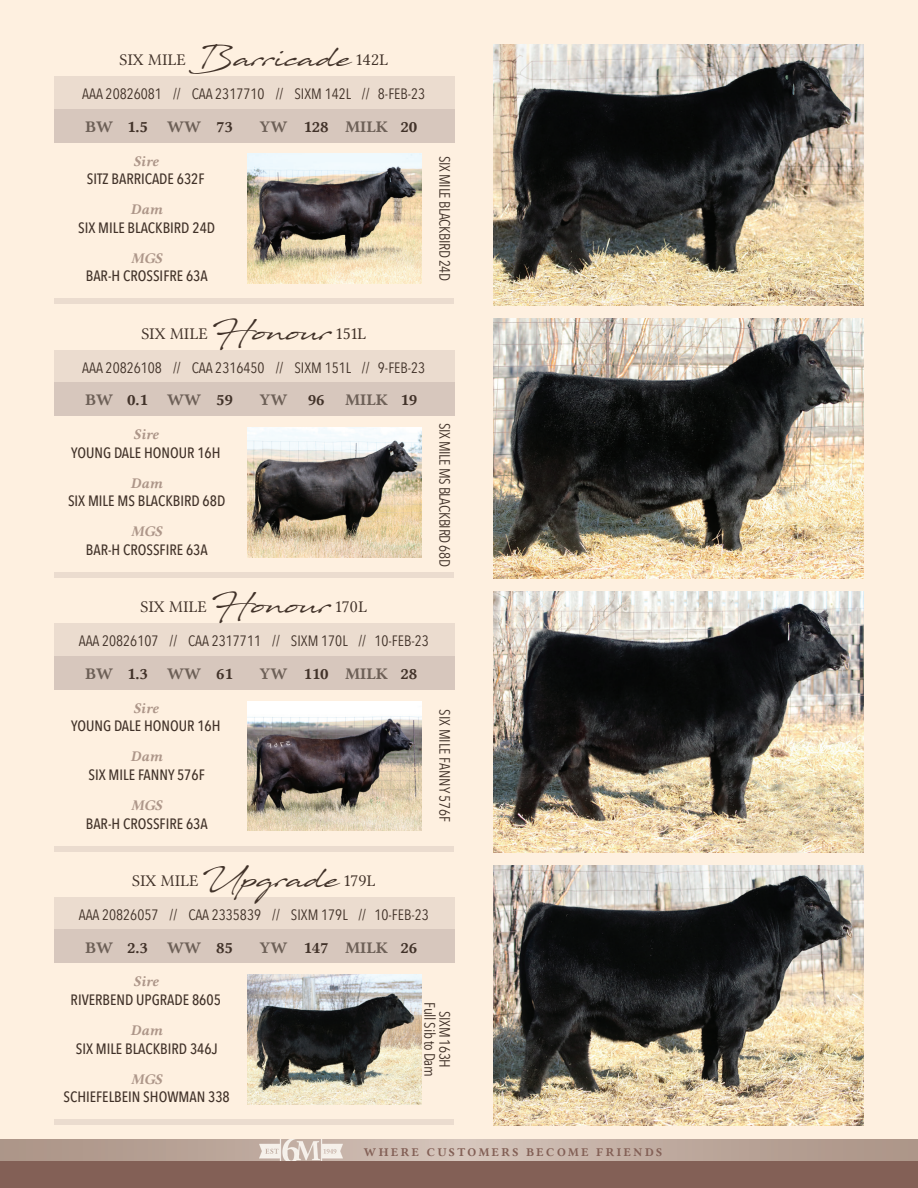
<style>
.page{position:relative;width:918px;height:1188px;background:#fef0e0}
.page>*{position:absolute;margin:0;border:0;box-sizing:border-box;transform-origin:0 0}
.t1{font:16.5px "Lin Libertine";letter-spacing:.015em;color:#413229}
.t2{font:16.5px "Lin Libertine B";letter-spacing:-.01em;color:#6d6057}
.t3{font:16.5px "Lin Libertine B";letter-spacing:-.01em;color:#413229}
.t4{font:500 15px "Avenir Next Condensed";color:#413229}
.t5{font:15px "Avenir Next Condensed";color:#413229}
.t6{font:15px/15px "Avenir Next Condensed";letter-spacing:-.025em;color:#413229;text-align:center}
.t7{font:15px "Lin Libertine BI";color:#ad9689}
.t8{font:12px "Lin Libertine B";letter-spacing:.2em;color:#836056}
.s1{font-family:"Javacom";font-size:27px}
.s2{color:#6d6057}
.s3{color:#413229}
</style>
<div class="page">
<svg style="left:0;top:1139px;width:918px;height:22px;background:#bda99d"></svg>
<div style="left:0;top:1161px;width:918px;height:27px;background:#836056"></div>
<img style="left:259px;top:1139px;width:83px;height:22px">
<img style="left:493px;top:45px;width:371px;height:260px">
<img style="left:493px;top:592px;width:371px;height:260px">
<img style="left:493px;top:318px;width:371px;height:261px">
<img style="left:493px;top:865px;width:371px;height:261px">
<img style="left:247px;top:154px;width:174px;height:130px">
<div style="left:54px;top:109px;width:400px;height:33px;background:#d7c7bd"></div>
<div style="left:54px;top:299px;width:400px;height:5px;background:#ebdccf"></div>
<div style="left:54px;top:76px;width:400px;height:34px;background:#ebdccf"></div>
<img style="left:247px;top:428px;width:174px;height:129px">
<div style="left:54px;top:382px;width:400px;height:34px;background:#d7c7bd"></div>
<div style="left:54px;top:572px;width:400px;height:6px;background:#ebdccf"></div>
<div style="left:54px;top:350px;width:400px;height:33px;background:#ebdccf"></div>
<img style="left:247px;top:701px;width:174px;height:130px">
<div style="left:54px;top:656px;width:400px;height:33px;background:#d7c7bd"></div>
<div style="left:54px;top:846px;width:400px;height:5px;background:#ebdccf"></div>
<div style="left:54px;top:624px;width:400px;height:33px;background:#ebdccf"></div>
<img style="left:247px;top:975px;width:174px;height:129px">
<div style="left:54px;top:930px;width:400px;height:33px;background:#d7c7bd"></div>
<div style="left:54px;top:1120px;width:400px;height:5px;background:#ebdccf"></div>
<div style="left:54px;top:897px;width:400px;height:34px;background:#ebdccf"></div>
<p class="t1" style="left:119px;top:50px;width:270px">SIX MILE <span class="s1">Barricade</span> 142L</p>
<p class="t5" style="left:82px;top:81px;width:345px">AAA 20826081 // CAA 2317710 // SIXM 142L // 8-FEB-23</p>
<p class="t3" style="left:85px;top:115px;width:149px"><span class="s2">BW</span> 1.5 <span class="s2">WW</span> 73</p>
<p class="t2" style="left:260px;top:115px;width:159px">YW <span class="s3">128</span> MILK <span class="s3">20</span></p>
<p class="t7" style="left:133px;top:150px;width:26px">Sire</p>
<p class="t7" style="left:131px;top:199px;width:34px">Dam</p>
<p class="t7" style="left:131px;top:248px;width:33px">MGS</p>
<p class="t4" style="left:87px;top:170px;width:119px">SITZ BARRICADE 632F</p>
<p class="t4" style="left:78px;top:218px;width:139px">SIX MILE BLACKBIRD 24D</p>
<p class="t4" style="left:86px;top:267px;width:123px">BAR-H CROSSIFRE 63A</p>
<p class="t6" style="left:453px;top:156px;width:127px;rotate:90deg">SIX MILE BLACKBIRD 24D</p>
<p class="t1" style="left:141px;top:324px;width:226px">SIX MILE <span class="s1">Honour</span> 151L</p>
<p class="t5" style="left:82px;top:355px;width:345px">AAA 20826108 // CAA 2316450 // SIXM 151L // 9-FEB-23</p>
<p class="t3" style="left:85px;top:389px;width:149px"><span class="s2">BW</span> 0.1 <span class="s2">WW</span> 59</p>
<p class="t2" style="left:260px;top:389px;width:66px">YW <span class="s3">96</span></p>
<p class="t2" style="left:345px;top:389px;width:73px">MILK <span class="s3">19</span></p>
<p class="t7" style="left:133px;top:424px;width:26px">Sire</p>
<p class="t7" style="left:131px;top:473px;width:34px">Dam</p>
<p class="t7" style="left:131px;top:521px;width:33px">MGS</p>
<p class="t4" style="left:71px;top:443px;width:151px">YOUNG DALE HONOUR 16H</p>
<p class="t4" style="left:68px;top:492px;width:159px">SIX MILE MS BLACKBIRD 68D</p>
<p class="t4" style="left:86px;top:541px;width:123px">BAR-H CROSSFIRE 63A</p>
<p class="t1" style="left:140px;top:598px;width:228px">SIX MILE <span class="s1">Honour</span> 170L</p>
<p class="t5" style="left:79px;top:628px;width:352px">AAA 20826107 // CAA 2317711 // SIXM 170L // 10-FEB-23</p>
<p class="t3" style="left:85px;top:662px;width:149px"><span class="s2">BW</span> 1.3 <span class="s2">WW</span> 61</p>
<p class="t2" style="left:260px;top:662px;width:159px">YW <span class="s3">110</span> MILK <span class="s3">28</span></p>
<p class="t7" style="left:133px;top:698px;width:26px">Sire</p>
<p class="t7" style="left:131px;top:746px;width:34px">Dam</p>
<p class="t7" style="left:131px;top:795px;width:33px">MGS</p>
<p class="t4" style="left:71px;top:717px;width:151px">YOUNG DALE HONOUR 16H</p>
<p class="t4" style="left:89px;top:766px;width:118px">SIX MILE FANNY 576F</p>
<p class="t4" style="left:86px;top:814px;width:123px">BAR-H CROSSFIRE 63A</p>
<p class="t6" style="left:453px;top:423px;width:145px;rotate:90deg">SIX MILE MS BLACKBIRD 68D</p>
<p class="t5" style="left:458px;top:709px;width:114px;rotate:90deg">SIX MILE FANNY 576F</p>
<p class="t1" style="left:132px;top:871px;width:245px">SIX MILE <span class="s1">Upgrade</span> 179L</p>
<p class="t5" style="left:79px;top:902px;width:352px">AAA 20826057 // CAA 2335839 // SIXM 179L // 10-FEB-23</p>
<p class="t3" style="left:85px;top:936px;width:149px"><span class="s2">BW</span> 2.3 <span class="s2">WW</span> 85</p>
<p class="t2" style="left:260px;top:936px;width:159px">YW <span class="s3">147</span> MILK <span class="s3">26</span></p>
<p class="t7" style="left:133px;top:971px;width:26px">Sire</p>
<p class="t7" style="left:131px;top:1020px;width:34px">Dam</p>
<p class="t7" style="left:131px;top:1068px;width:33px">MGS</p>
<p class="t4" style="left:71px;top:991px;width:152px">RIVERBEND UPGRADE 8605</p>
<p class="t4" style="left:76px;top:1039px;width:143px">SIX MILE BLACKBIRD 346J</p>
<p class="t4" style="left:64px;top:1088px;width:168px">SCHIEFELBEIN SHOWMAN 338</p>
<p class="t6" style="left:453px;top:1002px;width:76px;rotate:90deg">SIXM 163H<br>Full Sib to Dam</p>
<p class="t8" style="left:364px;top:1143px;width:300px">WHERE CUSTOMERS BECOME FRIENDS</p>
</div>
